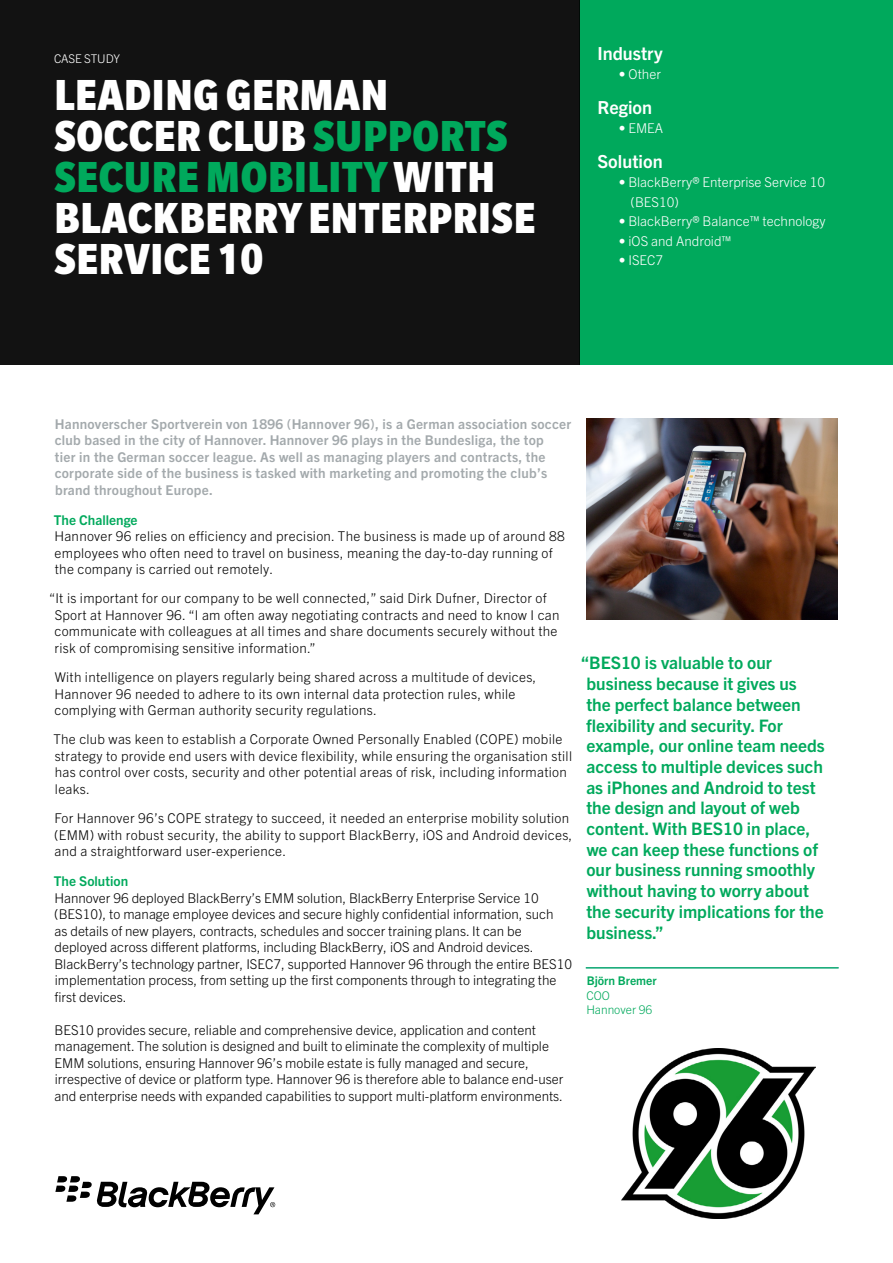
<style>
.page{position:relative;width:893px;height:1263px;background:#fff}
.page>*{position:absolute;margin:0;border:0;box-sizing:border-box;transform-origin:0 0}
.t1{font:900 condensed 47.25px/41.2px "Slate Pro";letter-spacing:.015em;color:#fff}
.t2{font:700 18px "Trade Gothic Next LT Pro";color:#fff}
.t3{font:700 17.25px/20.7px "Trade Gothic Next LT Pro";color:#00a95c}
.t4{font:300 13.5px/16.5px "Trade Gothic Next LT Pro";letter-spacing:.02em;color:#000}
.t5{font:300 13.5px/16.5px "Trade Gothic Next LT Pro";color:#000}
.t6{font:700 13.5px/16.5px "Trade Gothic Next LT Pro";letter-spacing:.02em;color:#a3a9ac}
.t7{font:300 13.5px/19.5px "Trade Gothic Next LT Pro";color:#fff}
.t8{font:700 13.5px "Trade Gothic Next LT Pro";color:#00a95c}
.t9{font:300 12px/14.4px "Trade Gothic Next LT Pro";color:#00a95c}
.t10{font:700 12px "Trade Gothic Next LT Pro";color:#00a95c}
.t11{font:300 12px "Trade Gothic Next LT Pro";letter-spacing:-.01em;color:#fff}
.s1{color:#00a95c}
</style>
<div class="page">
<svg style="left:55px;top:1176px;width:220px;height:38px"></svg>
<div style="left:579px;top:0;width:314px;height:364px;background:#00a95c"></div>
<img style="left:586px;top:419px;width:252px;height:200px">
<hr style="left:586px;top:967px;width:253px;height:1px;background:#009791">
<div style="left:0;top:0;width:579px;height:364px;background:#121212"></div>
<hr style="left:586px;top:967px;width:252px;height:1px;background:#00a95c">
<img style="left:622px;top:1048px;width:194px;height:171px">
<p class="t11" style="left:54px;top:50px;width:68px">CASE STUDY</p>
<h2 class="t2" style="left:597px;top:41px;width:67px">Industry</h2>
<p class="t7" style="left:619px;top:64px;width:44px">• Other</p>
<h2 class="t2" style="left:597px;top:95px;width:56px">Region</h2>
<p class="t7" style="left:619px;top:118px;width:46px">• EMEA</p>
<h2 class="t2" style="left:597px;top:149px;width:67px">Solution</h2>
<p class="t7" style="left:631px;top:172px;width:196px;text-indent:-12px">• BlackBerry® Enterprise Service 10 (BES10)</p>
<p class="t7" style="left:619px;top:211px;width:208px">• BlackBerry® Balance™ technology</p>
<p class="t7" style="left:619px;top:230px;width:114px">• iOS and Android™</p>
<p class="t7" style="left:619px;top:250px;width:46px">• ISEC7</p>
<h1 class="t1" style="left:54px;top:74px;width:483px">LEADING GERMAN<br>SOCCER CLUB <span class="s1">SUPPORTS<br>SECURE MOBILITY</span> WITH<br>BLACKBERRY ENTERPRISE<br>SERVICE 10</h1>
<p class="t6" style="left:55px;top:414px;width:518px">Hannoverscher Sportverein von 1896 (Hannover 96), is a German association soccer club based in the city of Hannover. Hannover 96 plays in the Bundesliga, the top<br>tier in the German soccer league. As well as managing players and contracts, the corporate side of the business is tasked with marketing and promoting the club’s brand throughout Europe.</p>
<p class="t8" style="left:54px;top:510px;width:85px">The Challenge</p>
<p class="t4" style="left:55px;top:527px;width:512px">Hannover 96 relies on efficiency and precision. The business is made up of around 88 employees who often need to travel on business, meaning the day-to-day running of the company is carried out remotely.</p>
<p class="t4" style="left:55px;top:589px;width:506px;text-indent:-6px">“It is important for our company to be well connected,” said Dirk Dufner, Director of Sport at Hannover 96. “I am often away negotiating contracts and need to know I can communicate with colleagues at all times and share documents securely without the risk of compromising sensitive information.”</p>
<p class="t4" style="left:55px;top:668px;width:483px">With intelligence on players regularly being shared across a multitude of devices,<br>Hannover 96 needed to adhere to its own internal data protection rules, while complying with German authority security regulations.</p>
<p class="t4" style="left:53px;top:730px;width:520px">The club was keen to establish a Corporate Owned Personally Enabled (COPE) mobile strategy to provide end users with device flexibility, while ensuring the organisation still has control over costs, security and other potential areas of risk, including information leaks.</p>
<p class="t4" style="left:54px;top:809px;width:520px">For Hannover 96’s COPE strategy to succeed, it needed an enterprise mobility solution (EMM) with robust security, the ability to support BlackBerry, iOS and Android devices, and a straightforward user-experience.</p>
<p class="t8" style="left:54px;top:872px;width:76px">The Solution</p>
<p class="t5" style="left:54px;top:888px;width:519px">Hannover 96 deployed BlackBerry’s EMM solution, BlackBerry Enterprise Service 10 (BES10), to manage employee devices and secure highly confidential information, such<br>as details of new players, contracts, schedules and soccer training plans. It can be deployed across different platforms, including BlackBerry, iOS and Android devices.<br>BlackBerry’s technology partner, ISEC7, supported Hannover 96 through the entire BES10 implementation process, from setting up the first components through to integrating the first devices.</p>
<p class="t5" style="left:55px;top:1020px;width:510px">BES10 provides secure, reliable and comprehensive device, application and content management. The solution is designed and built to eliminate the complexity of multiple EMM solutions, ensuring Hannover 96’s mobile estate is fully managed and secure, irrespective of device or platform type. Hannover 96 is therefore able to balance end-user and enterprise needs with expanded capabilities to support multi-platform environments.</p>
<p class="t3" style="left:586px;top:652px;width:240px;text-indent:-5px">“BES10 is valuable to our business because it gives us the perfect balance between flexibility and security. For example, our online team needs access to multiple devices such as iPhones and Android to test the design and layout of web content. With BES10 in place, we can keep these functions of our business running smoothly without having to worry about the security implications for the business.”</p>
<p class="t10" style="left:587px;top:972px;width:71px">Björn Bremer</p>
<p class="t9" style="left:586px;top:987px;width:67px">COO<br>Hannover 96</p>
</div>
